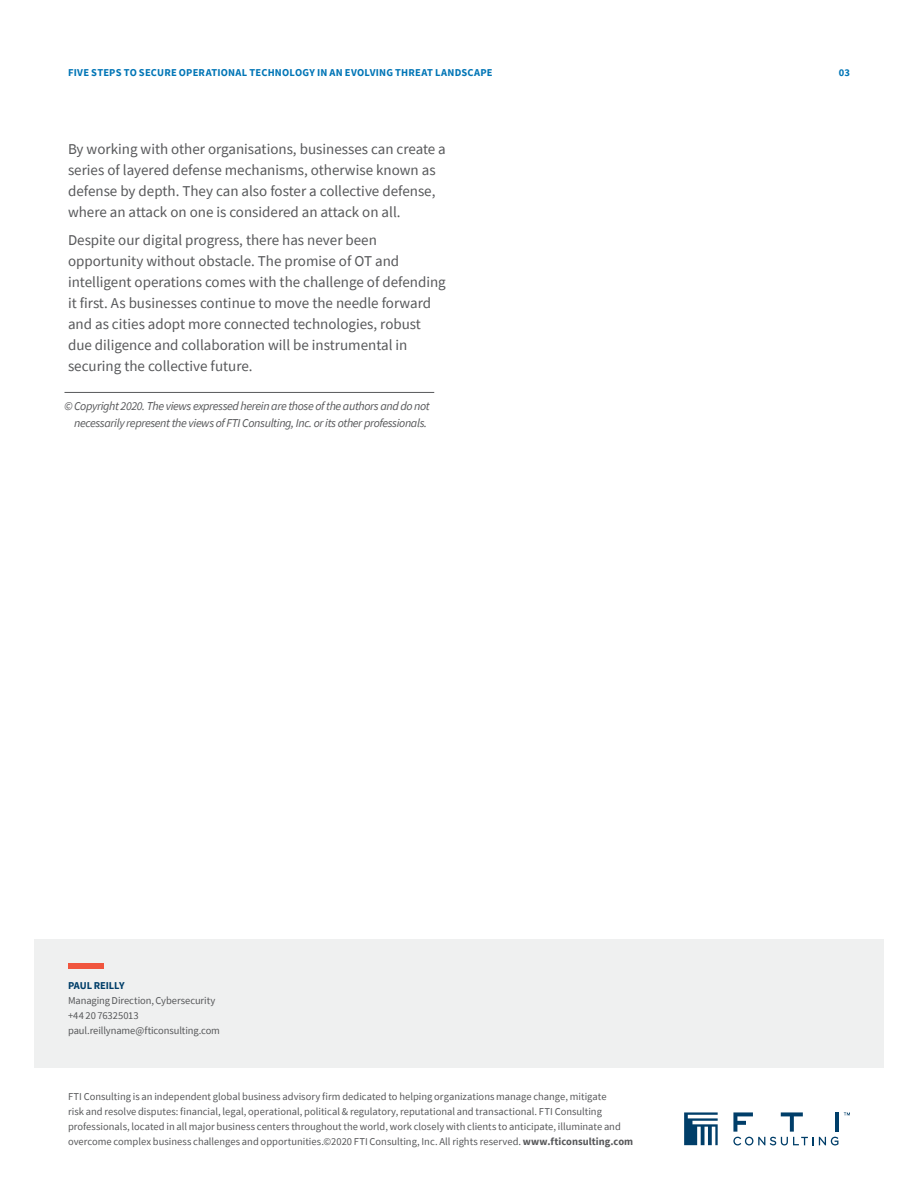
<style>
.page{position:relative;width:918px;height:1188px;background:#fff}
.page>*{position:absolute;margin:0;border:0;box-sizing:border-box;transform-origin:0 0}
.Body_Copy{font:15px/21px "Source Sans Pro";color:#57585a}
.t1{font:italic 12px/16.5px "Source Sans Pro";letter-spacing:-.03em;color:#57585a;text-align:center}
.Bio_details{font:10.5px/15px "Source Sans Pro";color:#57585a}
.t2{font:700 10.5px "Source Sans Pro";letter-spacing:.02em;color:#0075b6}
.Bio_Name{font:700 10.5px "Source Sans Pro";letter-spacing:-.01em;color:#003e69}
.s1{font-weight:700}
</style>
<div class="page">
<div style="left:34px;top:939px;width:850px;height:129px;background:#eff0f0"></div>
<svg style="left:684px;top:1112px;width:34px;height:33px"></svg>
<svg style="left:844px;top:1112px;width:6px;height:3px"></svg>
<hr style="left:835px;top:1112px;width:4px;height:20px;background:#003e69">
<svg style="left:733px;top:1112px;width:105px;height:33px"></svg>
<div style="left:68px;top:964px;width:36px;height:5px;background:#f0553e"></div>
<hr style="left:64px;top:392px;width:370px;height:1px;background:#58595b">
<p class="t2" style="left:68px;top:65px;width:426px">FIVE STEPS TO SECURE OPERATIONAL TECHNOLOGY IN AN EVOLVING THREAT LANDSCAPE</p>
<p class="Body_Copy" style="left:68px;top:139px;width:379px">By working with other organisations, businesses can create a series of layered defense mechanisms, otherwise known as defense by depth. They can also foster a collective defense, where an attack on one is considered an attack on all.</p>
<p class="Body_Copy" style="left:68px;top:230px;width:379px">Despite our digital progress, there has never been opportunity without obstacle. The promise of OT and intelligent operations comes with the challenge of defending it first. As businesses continue to move the needle forward and as cities adopt more connected technologies, robust due diligence and collaboration will be instrumental in securing the collective future.</p>
<p class="t1" style="left:64px;top:398px;width:367px">© Copyright 2020. The views expressed herein are those of the authors and do not necessarily represent the views of FTI Consulting, Inc. or its other professionals.</p>
<p class="t2" style="left:839px;top:65px;width:13px">03</p>
<p class="Bio_Name" style="left:68px;top:978px;width:58px">PAUL REILLY</p>
<p class="Bio_details" style="left:68px;top:992px;width:149px">Managing Direction, Cybersecurity</p>
<p class="Bio_details" style="left:68px;top:1007px;width:72px">+44 20 76325013</p>
<p class="Bio_details" style="left:68px;top:1022px;width:154px">paul.reillyname@fticonsulting.com</p>
<p class="Bio_details" style="left:68px;top:1089px;width:567px">FTI Consulting is an independent global business advisory firm dedicated to helping organizations manage change, mitigate<br>risk and resolve disputes: financial, legal, operational, political &amp; regulatory, reputational and transactional. FTI Consulting professionals, located in all major business centers throughout the world, work closely with clients to anticipate, illuminate and overcome complex business challenges and opportunities.©2020 FTI Consulting, Inc. All rights reserved. <span class="s1">www.fticonsulting.com</span></p>
</div>
